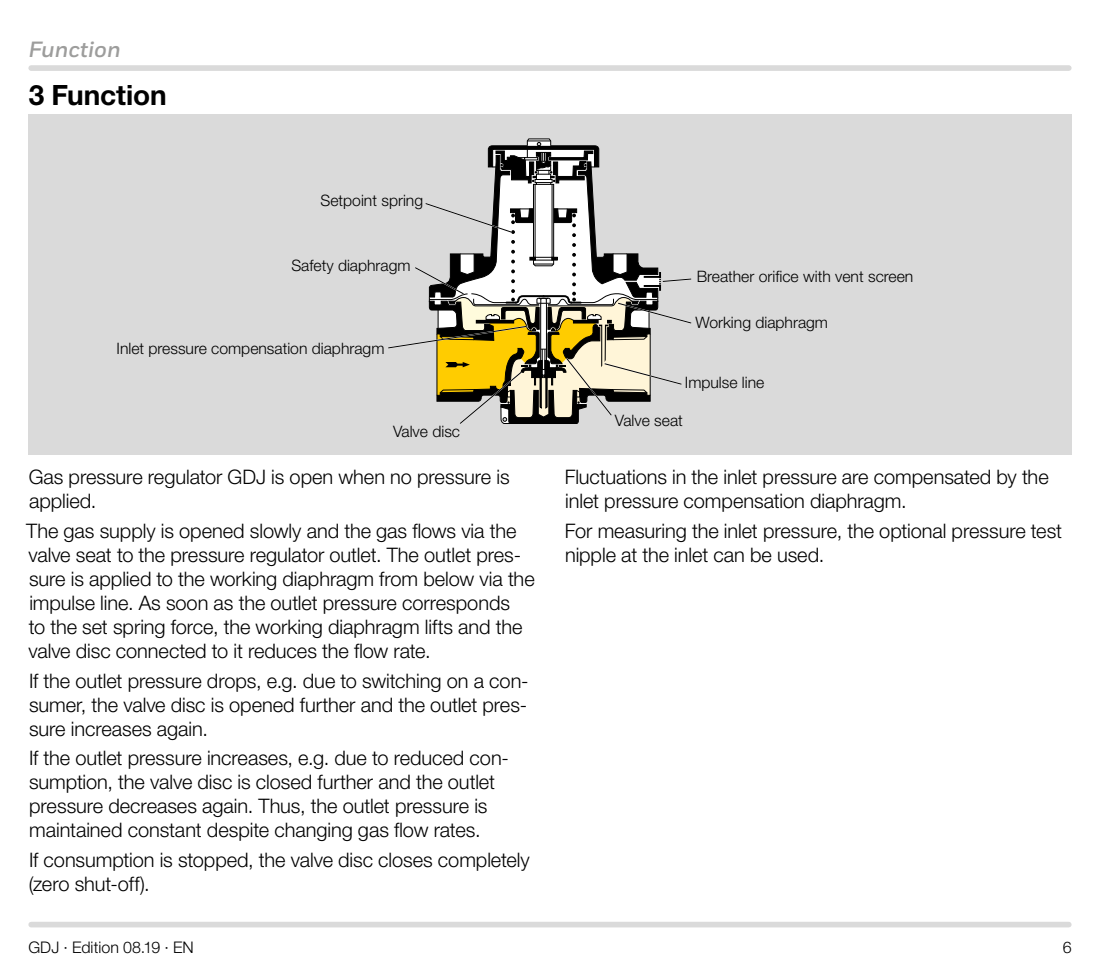
<style>
.page{position:relative;width:1100px;height:970px;background:#fff}
.page>*{position:absolute;margin:0;border:0;box-sizing:border-box;transform-origin:0 0}
.t1{font:700 28px "Helvetica Neue LT Pro";letter-spacing:-.005em;color:#000}
.t2{font:italic 700 22px "Honeywell Sans";color:#9d9d9c}
.t3{font:300 20px/24px "Helvetica Neue LT Pro";letter-spacing:-.005em;color:#000}
.t4{font:300 16px "Helvetica Neue LT Pro";letter-spacing:.005em;color:#000}
.t5{font:300 15.8px "Helvetica Neue LT Pro";color:#000}
</style>
<div class="page">
<div style="left:31px;top:921px;width:1038px;height:6px;background:#dadada"></div>
<div style="left:31px;top:65px;width:1038px;height:6px;background:#dadada"></div>
<div style="left:28px;top:114px;width:1043px;height:340px;background:#dadada"></div>
<svg style="left:388px;top:138px;width:304px;height:286px"></svg>
<p class="t2" style="left:28px;top:36px;width:94px">Function</p>
<h1 class="t1" style="left:29px;top:78px;width:140px">3 Function</h1>
<p class="t5" style="left:320px;top:191px;width:104px">Setpoint spring</p>
<p class="t5" style="left:291px;top:256px;width:121px">Safety diaphragm</p>
<p class="t5" style="left:117px;top:338px;width:269px">Inlet pressure compensation diaphragm</p>
<p class="t5" style="left:393px;top:421px;width:69px">Valve disc</p>
<p class="t3" style="left:29px;top:464px;width:482px">Gas pressure regulator GDJ is open when no pressure is applied.</p>
<p class="t3" style="left:26px;top:518px;width:510px">The gas supply is opened slowly and the gas flows via the valve seat to the pressure regulator outlet. The outlet pres&shy;sure is applied to the working diaphragm from below via the impulse line. As soon as the outlet pressure corresponds<br>to the set spring force, the working diaphragm lifts and the valve disc connected to it reduces the flow rate.</p>
<p class="t3" style="left:29px;top:668px;width:501px;text-align:justify">If the outlet pressure drops, e.g. due to switching on a con&shy;sumer, the valve disc is opened further and the outlet pres&shy;sure increases again.</p>
<p class="t3" style="left:29px;top:745px;width:481px">If the outlet pressure increases, e.g. due to reduced con&shy;sumption, the valve disc is closed further and the outlet pressure decreases again. Thus, the outlet pressure is maintained constant despite changing gas flow rates.</p>
<p class="t3" style="left:29px;top:847px;width:503px">If consumption is stopped, the valve disc closes completely (zero shut-off).</p>
<p class="t5" style="left:697px;top:267px;width:218px">Breather orifice with vent screen</p>
<p class="t5" style="left:695px;top:313px;width:134px">Working diaphragm</p>
<p class="t5" style="left:685px;top:373px;width:81px">Impulse line</p>
<p class="t5" style="left:615px;top:410px;width:69px">Valve seat</p>
<p class="t3" style="left:565px;top:464px;width:485px">Fluctuations in the inlet pressure are compensated by the inlet pressure compensation diaphragm.</p>
<p class="t3" style="left:565px;top:518px;width:499px">For measuring the inlet pressure, the optional pressure test nipple at the inlet can be used.</p>
<p class="t4" style="left:28px;top:937px;width:167px">GDJ · Edition 08.19 · EN</p>
<p class="t4" style="left:1063px;top:937px;width:10px">6</p>
</div>
